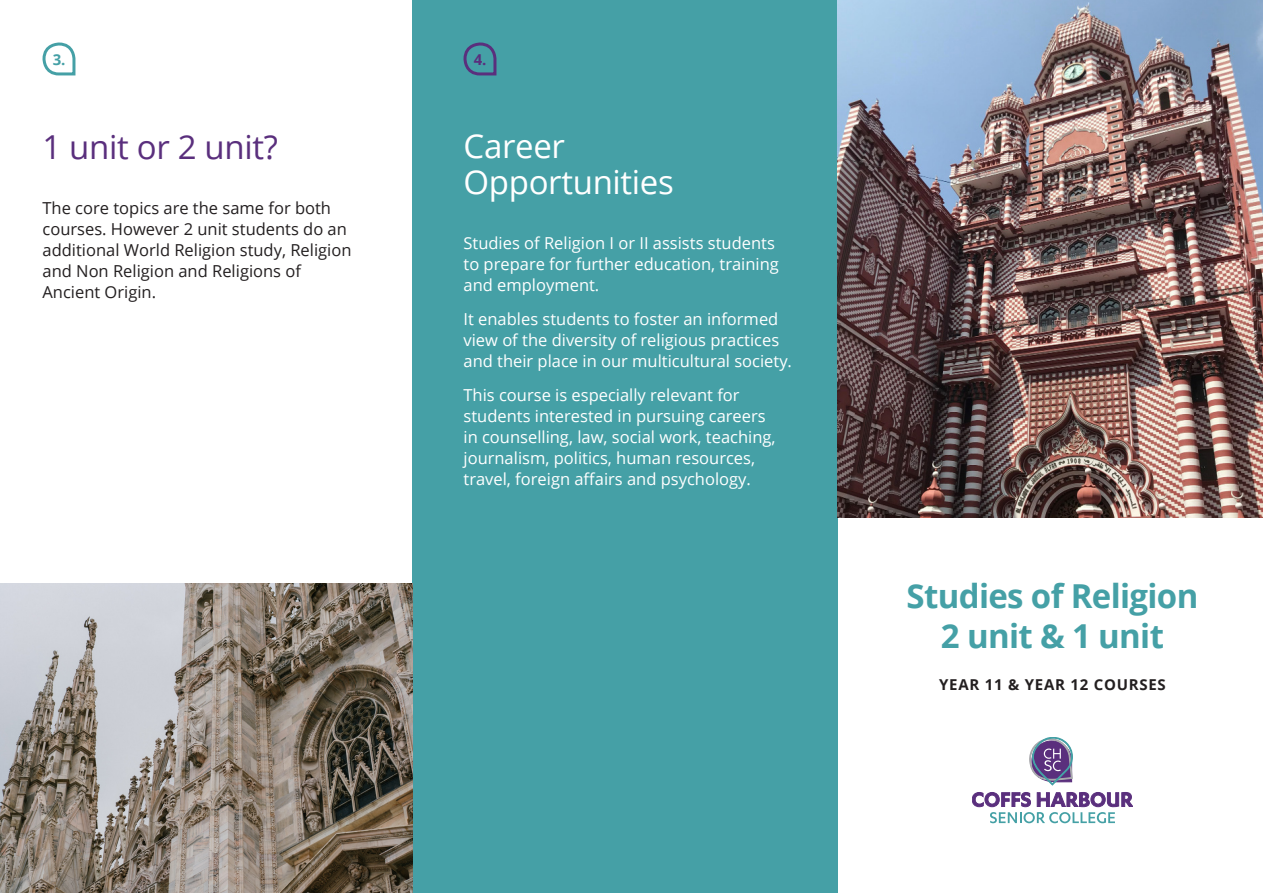
<style>
.page{position:relative;width:1263px;height:893px;background:#fff}
.page>*{position:absolute;margin:0;border:0;box-sizing:border-box;transform-origin:0 0}
.Cover_Heading{font:700 33px "Open Sans";letter-spacing:-.02em;color:#45a0a6}
.t1{font:33px/36px "Open Sans";letter-spacing:-.01em;color:#fff}
.t2{font:33px "Open Sans";letter-spacing:-.01em;color:#5a2f7d}
.Body_Copy{font:16.5px/21px "Open Sans";color:#fff}
.Body_Copy-2{font:16.5px/21px "Open Sans";color:#231f20}
.t3{font:700 15px "Open Sans";letter-spacing:.05em;color:#231f20}
.t4{font:700 15px "Open Sans";color:#45a0a6}
.t5{font:700 15px "Open Sans";color:#5a2f7d}
</style>
<div class="page">
<div style="left:412px;top:0;width:426px;height:893px;background:#45a0a6"></div>
<svg style="left:972px;top:792px;width:161px;height:31px"></svg>
<svg style="left:1029px;top:737px;width:44px;height:49px"></svg>
<img style="left:838px;top:0;width:425px;height:518px">
<img style="left:0;top:583px;width:412px;height:310px">
<svg style="left:42px;top:42px;width:34px;height:34px"></svg>
<svg style="left:463px;top:42px;width:34px;height:34px"></svg>
<p class="t4" style="left:53px;top:49px;width:14px">3.</p>
<p class="t5" style="left:474px;top:49px;width:14px">4.</p>
<h1 class="t2" style="left:43px;top:124px;width:237px">1 unit or 2 unit?</h1>
<p class="Body_Copy-2" style="left:43px;top:197px;width:310px">The core topics are the same for both courses. However 2 unit students do an additional World Religion study, Religion and Non Religion and Religions of Ancient Origin.</p>
<h1 class="t1" style="left:463px;top:127px;width:212px">Career<br>Opportunities</h1>
<p class="Body_Copy" style="left:463px;top:232px;width:317px">Studies of Religion I or II assists students to prepare for further education, training and employment.</p>
<p class="Body_Copy" style="left:463px;top:308px;width:330px">It enables students to foster an informed view of the diversity of religious practices and their place in our multicultural society.</p>
<p class="Body_Copy" style="left:463px;top:384px;width:314px">This course is especially relevant for students interested in pursuing careers in counselling, law, social work, teaching, journalism, politics, human resources, travel, foreign affairs and psychology.</p>
<p class="Cover_Heading" style="left:906px;top:573px;width:293px">Studies of Religion</p>
<p class="Cover_Heading" style="left:941px;top:613px;width:225px">2 unit &amp; 1 unit</p>
<p class="t3" style="left:939px;top:674px;width:228px">YEAR 11 &amp; YEAR 12 COURSES</p>
</div>
